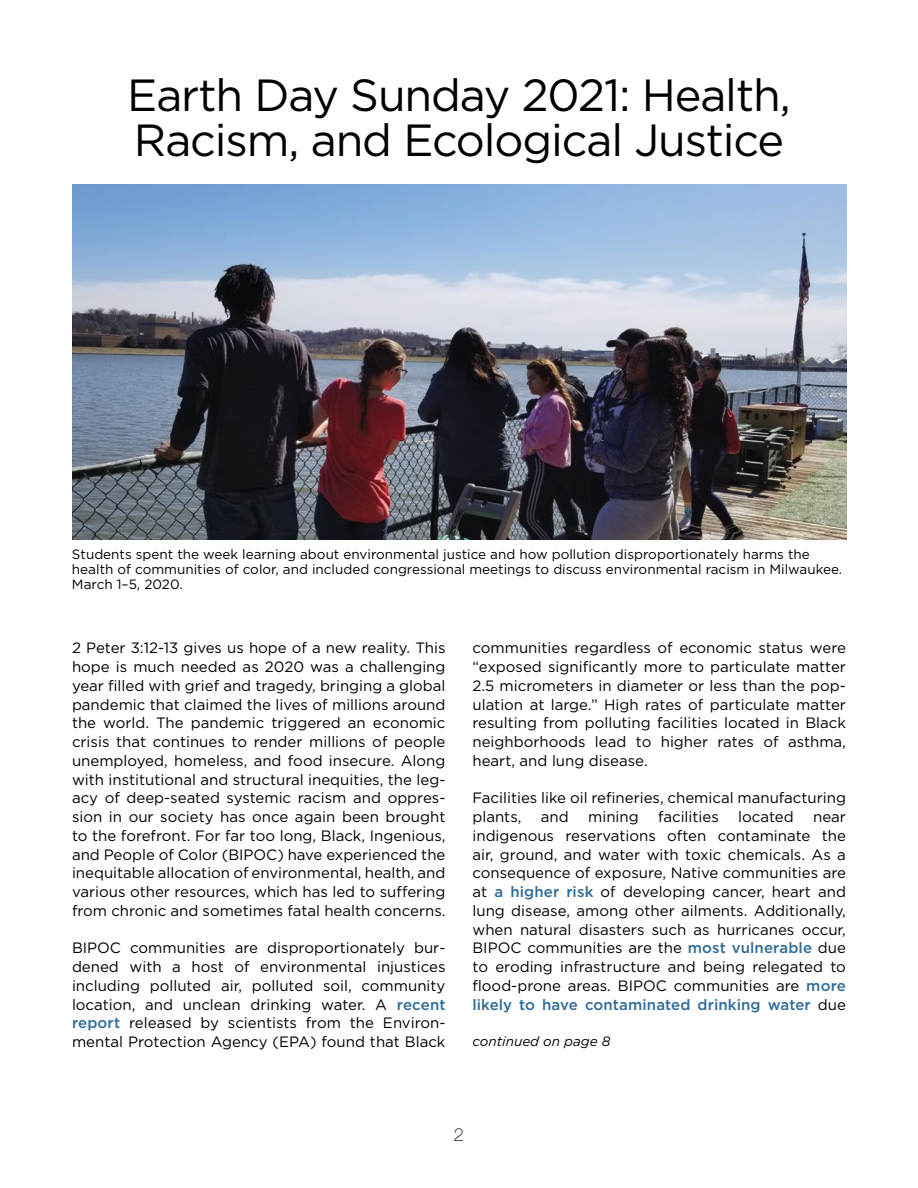
<style>
.page{position:relative;width:918px;height:1188px;background:#fff}
.page>*{position:absolute;margin:0;border:0;box-sizing:border-box;transform-origin:0 0}
.t1{font:45px/45px "Gotham";letter-spacing:-.025em;color:#000}
.t2{font:100 18px "Helvetica Neue";color:#000}
.t3{font:15px/18.8px "Gotham";color:#000;text-align:justify}
.t4{font:13.5px/15px "Gotham";color:#000}
.t5{font:italic 13.5px "Gotham";color:#000}
.s1{font-weight:500;color:#2f6b97}
</style>
<div class="page">
<img style="left:72px;top:184px;width:774px;height:356px">
<h1 class="t1" style="left:127px;top:72px;width:665px">Earth Day Sunday 2021: Health,<br>Racism, and Ecological Justice</h1>
<p class="t4" style="left:72px;top:547px;width:772px">Students spent the week learning about environmental justice and how pollution disproportionately harms the health of communities of color, and included congressional meetings to discuss environmental racism in Milwaukee.<br>March 1–5, 2020.</p>
<p class="t3" style="left:72px;top:638px;width:375px">2 Peter 3:12-13 gives us hope of a new reality. This hope is much needed as 2020 was a challenging year filled with grief and tragedy, bringing a global pandemic that claimed the lives of millions around the world. The pandemic triggered an economic crisis that continues to render millions of people unemployed, homeless, and food insecure. Along with institutional and structural inequities, the leg&shy;acy of deep-seated systemic racism and oppres&shy;sion in our society has once again been brought to the forefront. For far too long, Black, Ingenious, and People of Color (BIPOC) have experienced the inequitable allocation of environmental, health, and various other resources, which has led to suffering from chronic and sometimes fatal health concerns.</p>
<p class="t3" style="left:72px;top:938px;width:375px">BIPOC communities are disproportionately bur&shy;dened with a host of environmental injustices including polluted air, polluted soil, community location, and unclean drinking water. A <span class="s1">recent report</span> released by scientists from the Environ&shy;mental Protection Agency (EPA) found that Black</p>
<p class="t3" style="left:472px;top:638px;width:375px">communities regardless of economic status were “exposed significantly more to particulate matter 2.5 micrometers in diameter or less than the pop&shy;ulation at large.” High rates of particulate matter resulting from polluting facilities located in Black neighborhoods lead to higher rates of asthma, heart, and lung disease.</p>
<p class="t3" style="left:472px;top:788px;width:375px">Facilities like oil refineries, chemical manufacturing plants,</p>
<p class="t3" style="left:541px;top:807px;width:29px">and</p>
<p class="t3" style="left:588px;top:807px;width:52px">mining</p>
<p class="t3" style="left:658px;top:807px;width:62px">facilities</p>
<p class="t3" style="left:738px;top:807px;width:57px">located</p>
<p class="t3" style="left:472px;top:807px;width:375px;text-indent:341px">near indigenous reservations often contaminate the air, ground, and water with toxic chemicals. As a consequence of exposure, Native communities are at <span class="s1">a higher risk</span> of developing cancer, heart and lung disease, among other ailments. Additionally, when natural disasters such as hurricanes occur, BIPOC communities are the <span class="s1">most vulnerable</span> due to eroding infrastructure and being relegated to flood-prone areas. BIPOC communities are <span class="s1">more likely to have contaminated drinking water</span> due</p>
<p class="t5" style="left:472px;top:1033px;width:139px">continued on page 8</p>
<p class="t2" style="left:454px;top:1124px;width:12px">2</p>
</div>
